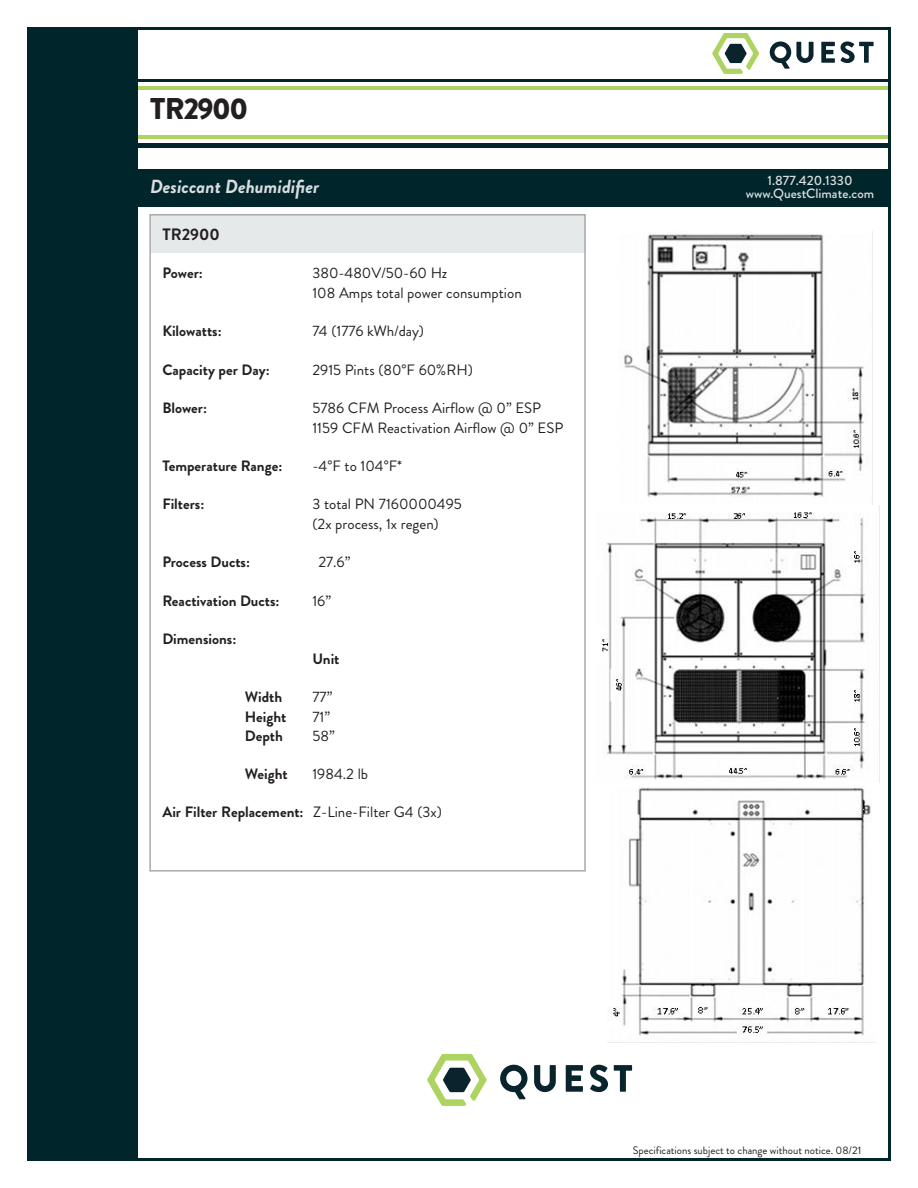
<style>
.page{position:relative;width:918px;height:1188px;background:#fff}
.page>*{position:absolute;margin:0;border:0;box-sizing:border-box;transform-origin:0 0}
.t1{font:900 30px "Brandon Grotesque";letter-spacing:-.05em;color:#231f20}
.t2{font:italic 700 18.9px "Brandon Grotesque";color:#dcdddf}
.t3{font:700 16.5px "Brandon Grotesque";color:#231f20}
.t4{font:15px/19.5px "Brandon Grotesque";color:#231f20}
.t5{font:700 15px "Brandon Grotesque";color:#231f20}
.t6{font:500 13.5px "Brandon Grotesque";color:#dcdddf}
.body_text{font:10.8px "Brandon Grotesque";color:#231f20}
.s1{font-weight:400}
</style>
<div class="page">
<svg style="left:138px;top:79px;width:749px;height:68px;background:#1f4146"></svg>
<div style="left:42px;top:83px;width:849px;height:60px;background:#fff"></div>
<hr style="left:42px;top:86px;width:848px;height:4px;background:#add461">
<hr style="left:42px;top:135px;width:848px;height:4px;background:#add461">
<div style="left:77px;top:170px;width:814px;height:37px;background:#00262c"></div>
<div style="left:27px;top:27px;width:111px;height:1134px;background:#00262c"></div>
<div style="left:151px;top:215px;width:435px;height:37px;background:#e6e9ea"></div>
<svg style="left:712px;top:33px;width:47px;height:41px"></svg>
<svg style="left:770px;top:41px;width:44px;height:28px"></svg>
<svg style="left:821px;top:41px;width:53px;height:22px"></svg>
<div style="left:149px;top:214px;width:437px;height:658px;border:2px solid #a8a9ad"></div>
<svg style="left:427px;top:1054px;width:60px;height:52px"></svg>
<svg style="left:500px;top:1065px;width:27px;height:34px"></svg>
<svg style="left:534px;top:1065px;width:22px;height:27px"></svg>
<svg style="left:566px;top:1065px;width:17px;height:27px"></svg>
<svg style="left:590px;top:1065px;width:18px;height:27px"></svg>
<svg style="left:614px;top:1065px;width:18px;height:27px"></svg>
<img style="left:624px;top:232px;width:249px;height:273px">
<img style="left:608px;top:787px;width:263px;height:249px">
<img style="left:602px;top:512px;width:264px;height:268px">
<p class="t1" style="left:150px;top:88px;width:99px">TR2900</p>
<p class="t2" style="left:150px;top:173px;width:171px">Desiccant Dehumidifier</p>
<p class="t6" style="left:767px;top:171px;width:87px">1.877.420.1330</p>
<p class="t6" style="left:746px;top:184px;width:130px">www.QuestClimate.com</p>
<p class="t3" style="left:162px;top:223px;width:59px">TR2900</p>
<p class="t5" style="left:162px;top:263px;width:42px">Power:</p>
<p class="t4" style="left:312px;top:264px;width:211px">380-480V/50-60 Hz<br>108 Amps total power consumption</p>
<p class="t5" style="left:162px;top:321px;width:61px">Kilowatts:</p>
<p class="t4" style="left:312px;top:322px;width:113px">74 (1776 kWh/day)</p>
<p class="t5" style="left:162px;top:359px;width:109px">Capacity per Day:</p>
<p class="t4" style="left:312px;top:360px;width:162px">2915 Pints (80°F 60%RH)</p>
<p class="t5" style="left:162px;top:397px;width:46px">Blower:</p>
<p class="t4" style="left:312px;top:398px;width:252px">5786 CFM Process Airflow @ 0” ESP<br>1159 CFM Reactivation Airflow @ 0” ESP</p>
<p class="t5" style="left:162px;top:455px;width:121px">Temperature Range:</p>
<p class="t4" style="left:312px;top:456px;width:91px">-4°F to 104°F*</p>
<p class="t5" style="left:162px;top:494px;width:43px">Filters:</p>
<p class="t4" style="left:312px;top:495px;width:151px">3 total PN 7160000495 (2x process, 1x regen)</p>
<p class="t5" style="left:162px;top:552px;width:89px">Process Ducts:</p>
<p class="t4" style="left:318px;top:553px;width:33px">27.6”</p>
<p class="t5" style="left:162px;top:590px;width:119px">Reactivation Ducts:</p>
<p class="t4" style="left:312px;top:591px;width:20px">16”</p>
<p class="t5" style="left:162px;top:628px;width:75px">Dimensions:</p>
<p class="t5" style="left:312px;top:648px;width:29px">Unit</p>
<p class="t5" style="left:245px;top:686px;width:39px">Width</p>
<p class="t4" style="left:312px;top:687px;width:22px">77”</p>
<p class="t5" style="left:245px;top:706px;width:43px">Height</p>
<p class="t4" style="left:312px;top:707px;width:19px">71”</p>
<p class="t5" style="left:245px;top:725px;width:40px">Depth</p>
<p class="t4" style="left:312px;top:726px;width:24px">58”</p>
<p class="t5" style="left:245px;top:764px;width:44px">Weight</p>
<p class="t4" style="left:312px;top:765px;width:57px">1984.2 lb</p>
<p class="t5" style="left:162px;top:802px;width:281px">Air Filter Replacement: <span class="s1">Z-Line-Filter G4 (3x)</span></p>
<p class="body_text" style="left:633px;top:1143px;width:230px">Specifications subject to change without notice. 08/21</p>
</div>
